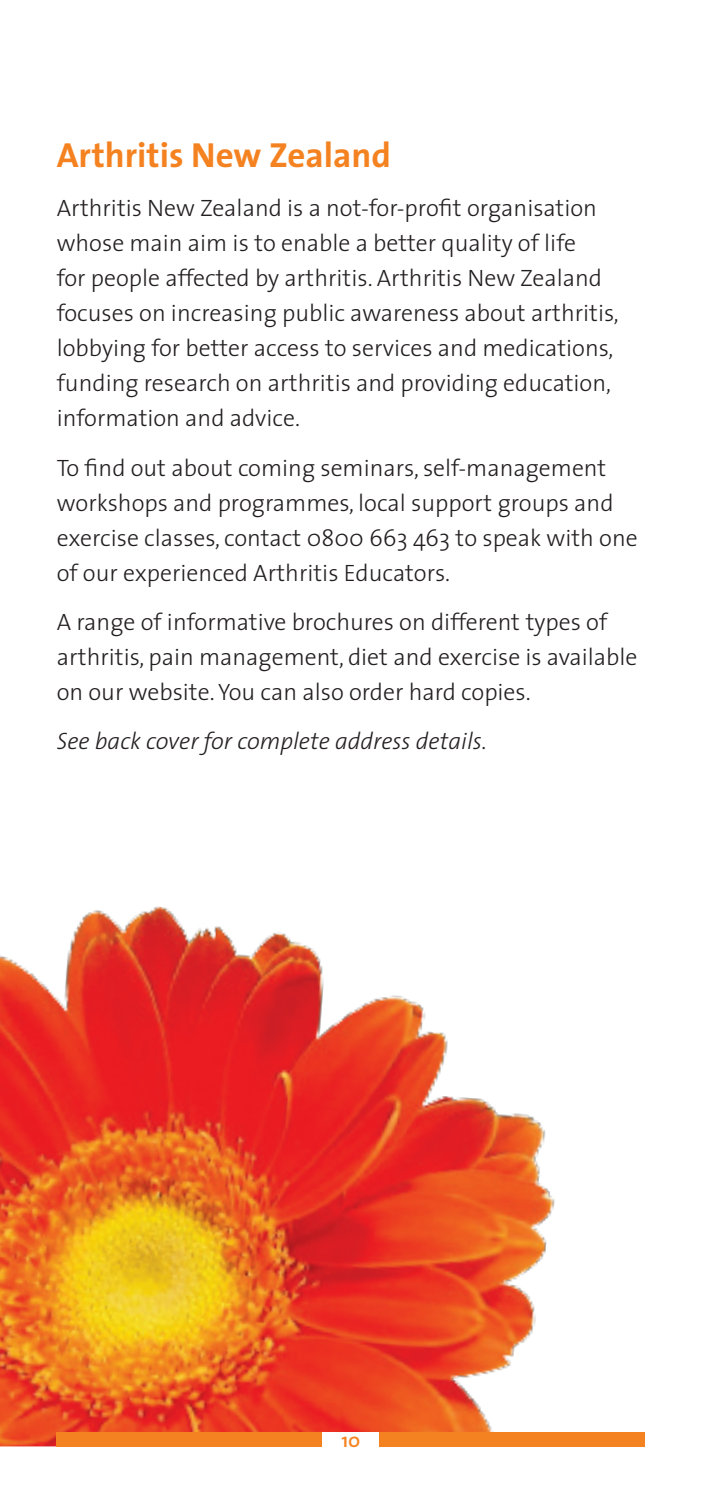
<style>
.page{position:relative;width:702px;height:1489px;background:#fff}
.page>*{position:absolute;margin:0;border:0;box-sizing:border-box;transform-origin:0 0}
.Head_2{font:700 35px "The Sans";color:#f58220}
.body_copy{font:300 23.75px/35px "The Sans";color:#231f20}
.body_copy-2{font:italic 300 23.75px "The Sans";color:#231f20}
.body_copy-3{font:600 20px "The Sans";color:#f58220}
</style>
<div class="page">
<img style="left:0;top:906px;width:555px;height:540px">
<div style="left:57px;top:1431px;width:588px;height:15px;background:#f58220"></div>
<div style="left:322px;top:1431px;width:57px;height:17px;background:#fff"></div>
<p class="Head_2" style="left:57px;top:126px;width:336px">Arthritis New Zealand</p>
<p class="body_copy" style="left:57px;top:190px;width:563px">Arthritis New Zealand is a not-for-profit organisation whose main aim is to enable a better quality of life<br>for people affected by arthritis. Arthritis New Zealand focuses on increasing public awareness about arthritis, lobbying for better access to services and medications, funding research on arthritis and providing education, information and advice.</p>
<p class="body_copy" style="left:57px;top:449px;width:582px">To find out about coming seminars, self-management workshops and programmes, local support groups and exercise classes, contact 0800 663 463 to speak with one of our experienced Arthritis Educators.</p>
<p class="body_copy" style="left:57px;top:603px;width:582px">A range of informative brochures on different types of arthritis, pain management, diet and exercise is available on our website. You can also order hard copies.</p>
<p class="body_copy-2" style="left:57px;top:721px;width:431px">See back cover for complete address details.</p>
<p class="body_copy-3" style="left:341px;top:1423px;width:21px">10</p>
</div>
